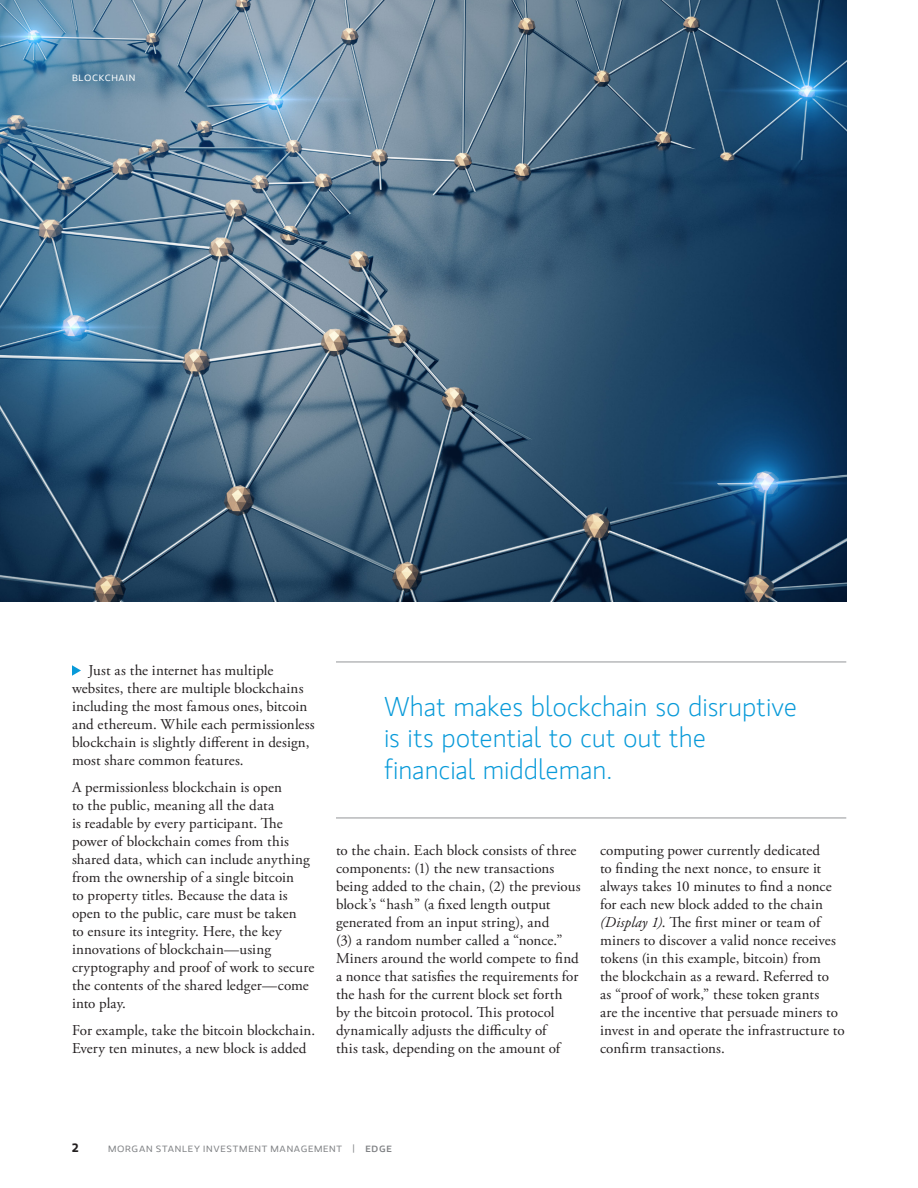
<style>
.page{position:relative;width:918px;height:1188px;background:#fff}
.page>*{position:absolute;margin:0;border:0;box-sizing:border-box;transform-origin:0 0}
.Pull_Quote_Sideline{font:300 27px/31.5px "MS Gloriola II Std";letter-spacing:-.005em;color:#089ad9}
.Body{font:15px/18px "Adobe Garamond Pro";letter-spacing:.005em;color:#231f20}
.t1{font:700 12px "MS Gloriola II Std";color:#231f20}
.t2{font:9px "MS Gloriola II Std";letter-spacing:.075em;color:#808285;scale:1.1 1}
.Page_Header{font:9px "MS Gloriola II Std";letter-spacing:.065em;color:#fff;scale:1.1 1}
.s1{font-style:italic}
.s2{font-weight:500}
</style>
<div class="page">
<img style="left:0;top:0;width:846px;height:601px">
<svg style="left:72px;top:665px;width:9px;height:11px"></svg>
<hr style="left:336px;top:662px;width:510px;height:1px;background:#939598">
<hr style="left:336px;top:818px;width:510px;height:1px;background:#939598">
<p class="Page_Header" style="left:72px;top:72px;width:59px">BLOCKCHAIN</p>
<p class="Body" style="left:72px;top:662px;width:244px;text-indent:16px">Just as the internet has multiple websites, there are multiple blockchains including the most famous ones, bitcoin and ethereum. While each permissionless blockchain is slightly different in design, most share common features.</p>
<p class="Body" style="left:72px;top:779px;width:244px">A permissionless blockchain is open<br>to the public, meaning all the data<br>is readable by every participant. The power of blockchain comes from this shared data, which can include anything from the ownership of a single bitcoin<br>to property titles. Because the data is open to the public, care must be taken<br>to ensure its integrity. Here, the key innovations of blockchain—using cryptography and proof of work to secure the contents of the shared ledger—come into play.</p>
<p class="Body" style="left:72px;top:1022px;width:245px">For example, take the bitcoin blockchain.<br>Every ten minutes, a new block is added</p>
<p class="Pull_Quote_Sideline" style="left:384px;top:690px;width:415px">What makes blockchain so disruptive is its potential to cut out the financial middleman.</p>
<p class="Body" style="left:336px;top:842px;width:246px">to the chain. Each block consists of three components: (1) the new transactions being added to the chain, (2) the previous block’s “hash” (a fixed length output generated from an input string), and<br>(3) a random number called a “nonce.” Miners around the world compete to find a nonce that satisfies the requirements for the hash for the current block set forth<br>by the bitcoin protocol. This protocol dynamically adjusts the difficulty of<br>this task, depending on the amount of</p>
<p class="Body" style="left:600px;top:842px;width:246px">computing power currently dedicated<br>to finding the next nonce, to ensure it always takes 10 minutes to find a nonce for each new block added to the chain <span class="s1">(Display 1)</span>. The first miner or team of miners to discover a valid nonce receives tokens (in this example, bitcoin) from<br>the blockchain as a reward. Referred to<br>as “proof of work,” these token grants<br>are the incentive that persuade miners to invest in and operate the infrastructure to confirm transactions.</p>
<p class="t1" style="left:72px;top:1139px;width:8px">2</p>
<p class="t2" style="left:108px;top:1143px;width:260px">MORGAN STANLEY INVESTMENT MANAGEMENT | <span class="s2">EDGE</span></p>
</div>
